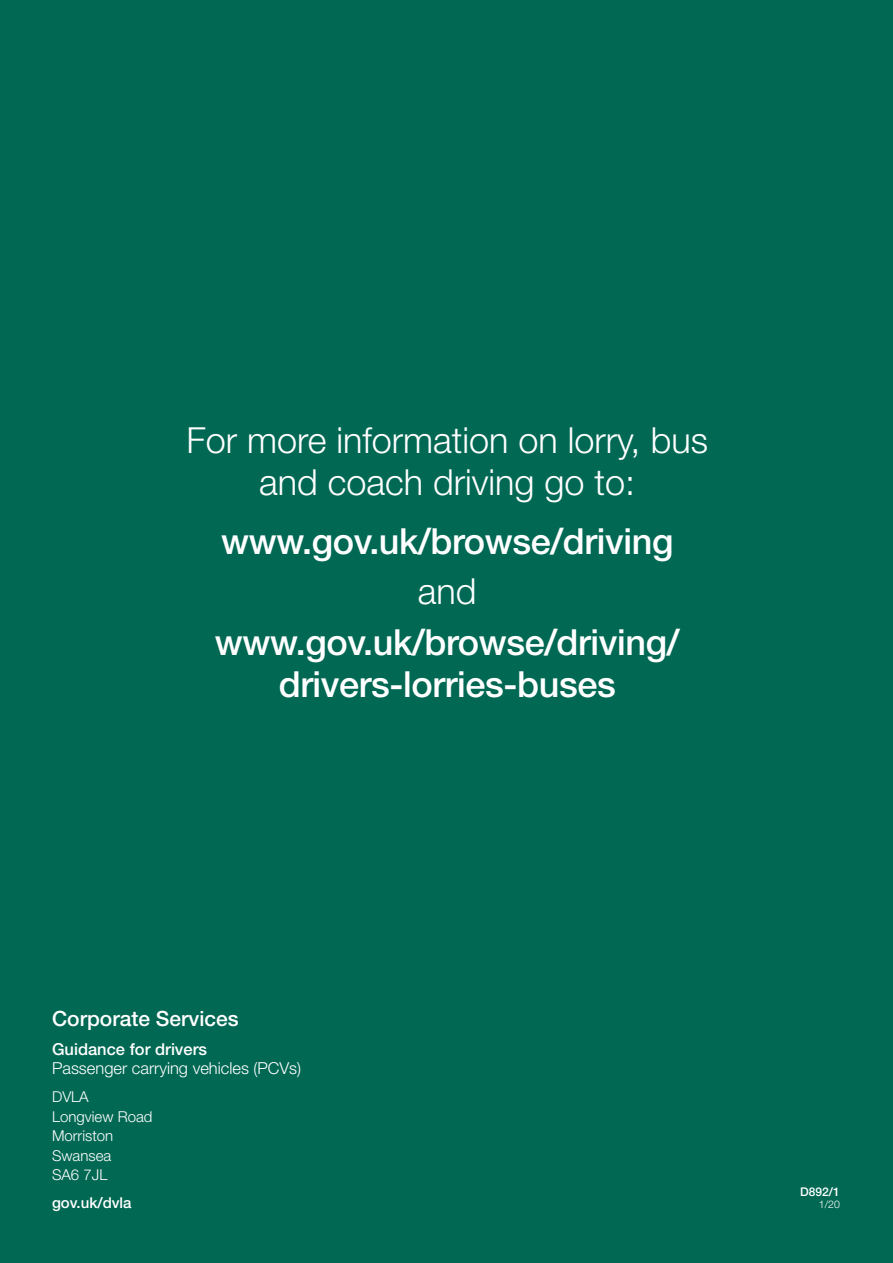
<style>
.page{position:relative;width:893px;height:1263px;background:#006853}
.page>*{position:absolute;margin:0;border:0;box-sizing:border-box;transform-origin:0 0}
.t1{font:500 36px/42px "Helvetica Neue";letter-spacing:-.01em;color:#fff;text-align:center}
.Body{font:300 36px "Helvetica Neue";color:#fff}
.Body_text{font:500 21px "Helvetica Neue";color:#fff}
.t2{font:300 16.5px/19.8px "Helvetica Neue";color:#fff}
.Body_text-2{font:300 15px/19.5px "Helvetica Neue";color:#fff}
.t3{font:500 15px "Helvetica Neue";color:#fff}
.t4{font:500 12px "Helvetica Neue";color:#fff}
.t5{font:300 10.5px "Helvetica Neue";color:#fff}
.s1{font-weight:500}
</style>
<div class="page">
<p class="Body" style="left:186px;top:418px;width:523px">For more information on lorry, bus</p>
<p class="Body" style="left:259px;top:460px;width:378px">and coach driving go to:</p>
<p class="t1" style="left:221px;top:520px;width:454px">www.gov.uk/browse/driving</p>
<p class="Body" style="left:418px;top:570px;width:60px">and</p>
<p class="t1" style="left:215px;top:621px;width:466px">www.gov.uk/browse/driving/ drivers-lorries-buses</p>
<p class="Body_text" style="left:52px;top:1006px;width:188px">Corporate Services</p>
<p class="t2" style="left:52px;top:1038px;width:251px"><span class="s1">Guidance for drivers<br></span>Passenger carrying vehicles (PCVs)</p>
<p class="Body_text-2" style="left:52px;top:1087px;width:102px">DVLA<br>Longview Road<br>Morriston<br>Swansea<br>SA6 7JL</p>
<p class="t3" style="left:52px;top:1194px;width:81px">gov.uk/dvla</p>
<p class="t4" style="left:800px;top:1184px;width:41px">D892/1</p>
<p class="t5" style="left:819px;top:1198px;width:23px">1/20</p>
</div>
